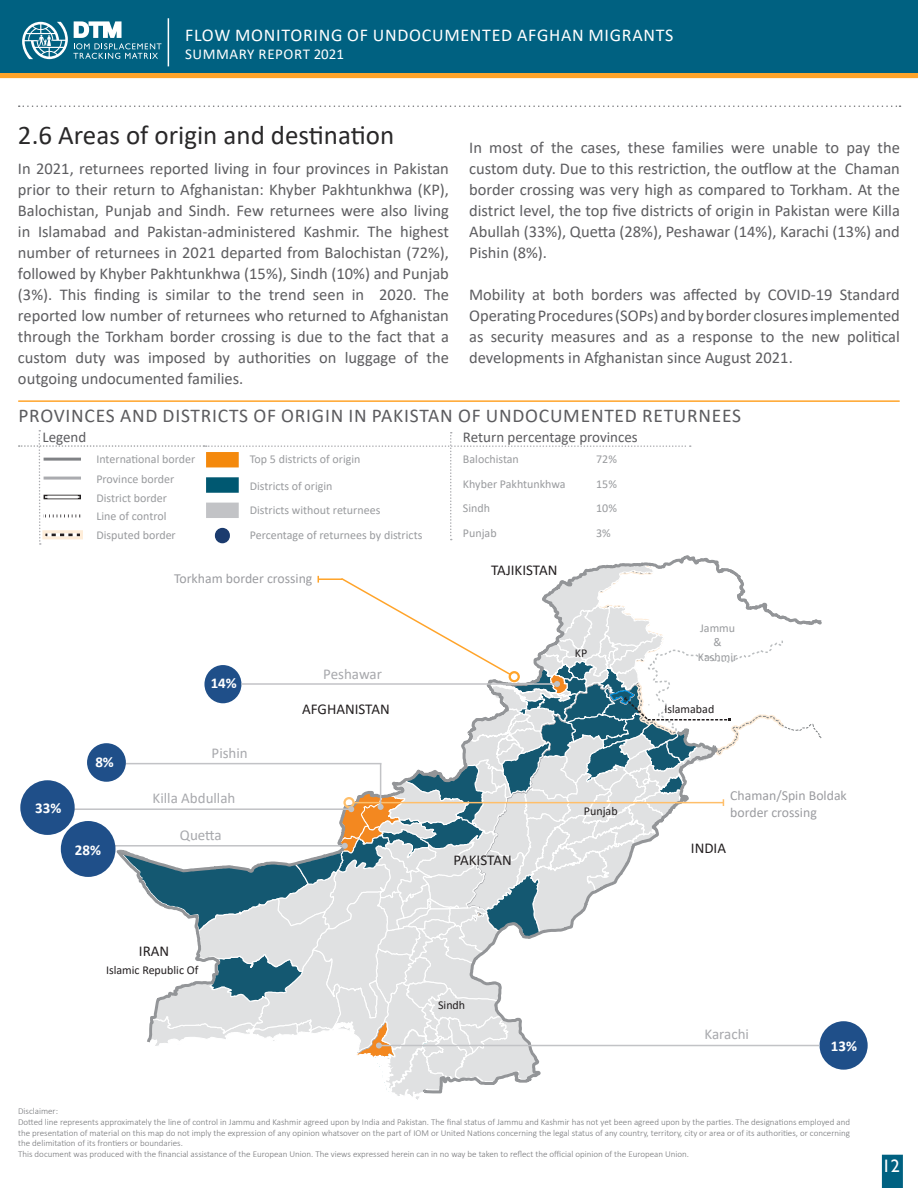
<style>
.page{position:relative;width:918px;height:1188px;background:#fff}
.page>*{position:absolute;margin:0;border:0;box-sizing:border-box;transform-origin:0 0}
.t1{font:27px "Calibri";color:#292829}
.t2{font:19.5px "Calibri";letter-spacing:.04em;color:#5c5c5f}
.t3{font:18px "Calibri";letter-spacing:.04em;color:#fff}
.t4{font:18px "Gill Sans";color:#fff}
.t5{font:16.5px/21px "Calibri";color:#5d5d60;text-align:justify}
.t6{font:15px "Calibri";color:#a8a9ad}
.t7{font:15px "Calibri";color:#231f20}
.t8{font:15px "Calibri";color:#5c5c5f}
.t9{font:15px "Calibri";letter-spacing:.04em;color:#fff}
.t10{font:700 15px "Calibri";color:#fff}
.t11{font:13.8px "Calibri";color:#9b9ca0}
.t12{font:12px "Calibri";color:#999b9e}
.t13{font:12px "Calibri";color:#231f20}
.t14{font:300 9px/10.8px "Calibri";color:#757679;text-align:justify}
</style>
<div class="page">
<hr style="left:19px;top:400px;width:880px;height:2px;background:#ffa42a">
<div style="left:0;top:72px;width:918px;height:6px;background:#ffa42a"></div>
<div style="left:0;top:1px;width:918px;height:72px;background:#006181"></div>
<hr style="left:168px;top:18px;width:1px;height:48px;background:#fff">
<div style="left:882px;top:1155px;width:21px;height:33px;background:#006181"></div>
<svg style="left:19px;top:105px;width:882px;height:2px"></svg>
<svg style="left:19px;top:430px;width:672px;height:115px"></svg>
<div style="left:42px;top:530px;width:41px;height:9px;border:3px solid #feedd9"></div>
<div style="left:820px;top:1021px;width:48px;height:49px;background:#1f4f89;border-radius:50%"></div>
<div style="left:87px;top:743px;width:39px;height:39px;background:#1f4f89;border-radius:50%"></div>
<hr style="left:42px;top:808px;width:309px;height:2px;background:#c2c3c6">
<div style="left:20px;top:780px;width:55px;height:55px;background:#1f4f89;border-radius:50%"></div>
<div style="left:61px;top:821px;width:55px;height:56px;background:#1f4f89;border-radius:50%"></div>
<svg style="left:116px;top:561px;width:710px;height:539px"></svg>
<svg style="left:22px;top:21px;width:139px;height:38px"></svg>
<p class="t3" style="left:185px;top:22px;width:490px">FLOW MONITORING OF UNDOCUMENTED AFGHAN MIGRANTS</p>
<p class="t9" style="left:185px;top:43px;width:161px">SUMMARY REPORT 2021</p>
<p class="t1" style="left:18px;top:116px;width:378px">2.6 Areas of origin and destination</p>
<p class="t5" style="left:18px;top:157px;width:432px">In 2021, returnees reported living in four provinces in Pakistan prior to their return to Afghanistan: Khyber Pakhtunkhwa (KP), Balochistan, Punjab and Sindh. Few returnees were also living in Islamabad and Pakistan-administered Kashmir. The highest number of returnees in 2021 departed from Balochistan (72%), followed by Khyber Pakhtunkhwa (15%), Sindh (10%) and Punjab (3%). This finding is similar to the trend seen in 2020. The reported low number of returnees who returned to Afghanistan through the Torkham border crossing is due to the fact that a custom duty was imposed by authorities on luggage of the outgoing undocumented families.</p>
<p class="t5" style="left:469px;top:136px;width:432px">In most of the cases, these families were unable to pay the custom duty. Due to this restriction, the outflow at the Chaman border crossing was very high as compared to Torkham. At the district level, the top five districts of origin in Pakistan were Killa Abullah (33%), Quetta (28%), Peshawar (14%), Karachi (13%) and Pishin (8%).</p>
<p class="t5" style="left:469px;top:283px;width:432px">Mobility at both borders was affected by COVID-19 Standard Operating Procedures (SOPs) and by border closures implemented as security measures and as a response to the new political developments in Afghanistan since August 2021.</p>
<p class="t2" style="left:18px;top:402px;width:724px">PROVINCES AND DISTRICTS OF ORIGIN IN PAKISTAN OF UNDOCUMENTED RETURNEES</p>
<p class="t8" style="left:42px;top:427px;width:45px">Legend</p>
<p class="t12" style="left:96px;top:451px;width:100px">International border</p>
<p class="t12" style="left:96px;top:470px;width:79px">Province border</p>
<p class="t12" style="left:96px;top:508px;width:72px">Line of control</p>
<p class="t12" style="left:96px;top:527px;width:81px">Disputed border</p>
<p class="t12" style="left:96px;top:489px;width:72px">District border</p>
<p class="t12" style="left:250px;top:451px;width:112px">Top 5 districts of origin</p>
<p class="t12" style="left:250px;top:477px;width:84px">Districts of origin</p>
<p class="t12" style="left:250px;top:501px;width:132px">Districts without returnees</p>
<p class="t12" style="left:250px;top:527px;width:174px">Percentage of returnees by districts</p>
<p class="t11" style="left:174px;top:569px;width:140px">Torkham border crossing</p>
<p class="t10" style="left:35px;top:798px;width:28px">33%</p>
<p class="t10" style="left:95px;top:752px;width:20px">8%</p>
<p class="t10" style="left:211px;top:672px;width:28px">14%</p>
<p class="t6" style="left:212px;top:742px;width:38px">Pishin</p>
<p class="t6" style="left:153px;top:788px;width:84px">Killa Abdullah</p>
<p class="t6" style="left:180px;top:824px;width:43px">Quetta</p>
<p class="t6" style="left:323px;top:663px;width:60px">Peshawar</p>
<p class="t7" style="left:302px;top:699px;width:89px">AFGHANISTAN</p>
<p class="t10" style="left:75px;top:839px;width:28px">28%</p>
<p class="t8" style="left:463px;top:427px;width:176px">Return percentage provinces</p>
<p class="t12" style="left:463px;top:451px;width:57px">Balochistan</p>
<p class="t12" style="left:596px;top:451px;width:22px">72%</p>
<p class="t12" style="left:463px;top:476px;width:104px">Khyber Pakhtunkhwa</p>
<p class="t12" style="left:596px;top:476px;width:22px">15%</p>
<p class="t12" style="left:463px;top:500px;width:29px">Sindh</p>
<p class="t12" style="left:596px;top:500px;width:22px">10%</p>
<p class="t12" style="left:463px;top:525px;width:35px">Punjab</p>
<p class="t12" style="left:596px;top:525px;width:16px">3%</p>
<p class="t7" style="left:491px;top:559px;width:68px">TAJIKISTAN</p>
<p class="t13" style="left:575px;top:644px;width:14px">KP</p>
<p class="t12" style="left:700px;top:620px;width:37px">Jammu</p>
<p class="t12" style="left:714px;top:634px;width:10px">&amp;</p>
<p class="t12" style="left:698px;top:649px;width:41px">Kashmir</p>
<p class="t13" style="left:664px;top:700px;width:51px">Islamabad</p>
<p class="t7" style="left:454px;top:850px;width:60px">PAKISTAN</p>
<p class="t13" style="left:584px;top:803px;width:35px">Punjab</p>
<p class="t11" style="left:730px;top:786px;width:118px">Chaman/Spin Boldak</p>
<p class="t11" style="left:730px;top:803px;width:88px">border crossing</p>
<p class="t7" style="left:691px;top:838px;width:37px">INDIA</p>
<p class="t7" style="left:139px;top:941px;width:32px">IRAN</p>
<p class="t13" style="left:106px;top:962px;width:94px">Islamic Republic Of</p>
<p class="t13" style="left:438px;top:996px;width:29px">Sindh</p>
<p class="t6" style="left:705px;top:1024px;width:46px">Karachi</p>
<p class="t10" style="left:831px;top:1036px;width:28px">13%</p>
<p class="t14" style="left:18px;top:1105px;width:42px">Disclaimer:</p>
<p class="t14" style="left:18px;top:1116px;width:833px">Dotted line represents approximately the line of control in Jammu and Kashmir agreed upon by India and Pakistan. The final status of Jammu and Kashmir has not yet been agreed upon by the parties. The designations employed and the presentation of material on this map do not imply the expression of any opinion whatsover on the part of IOM or United Nations concerning the legal status of any country, territory, city or area or of its authorities, or concerning the delimitation of its frontiers or boundaries.</p>
<p class="t14" style="left:18px;top:1149px;width:673px">This document was produced with the financial assistance of the European Union. The views expressed herein can in no way be taken to reflect the official opinion of the European Union.</p>
<p class="t4" style="left:882px;top:1155px;width:19px">12</p>
</div>
